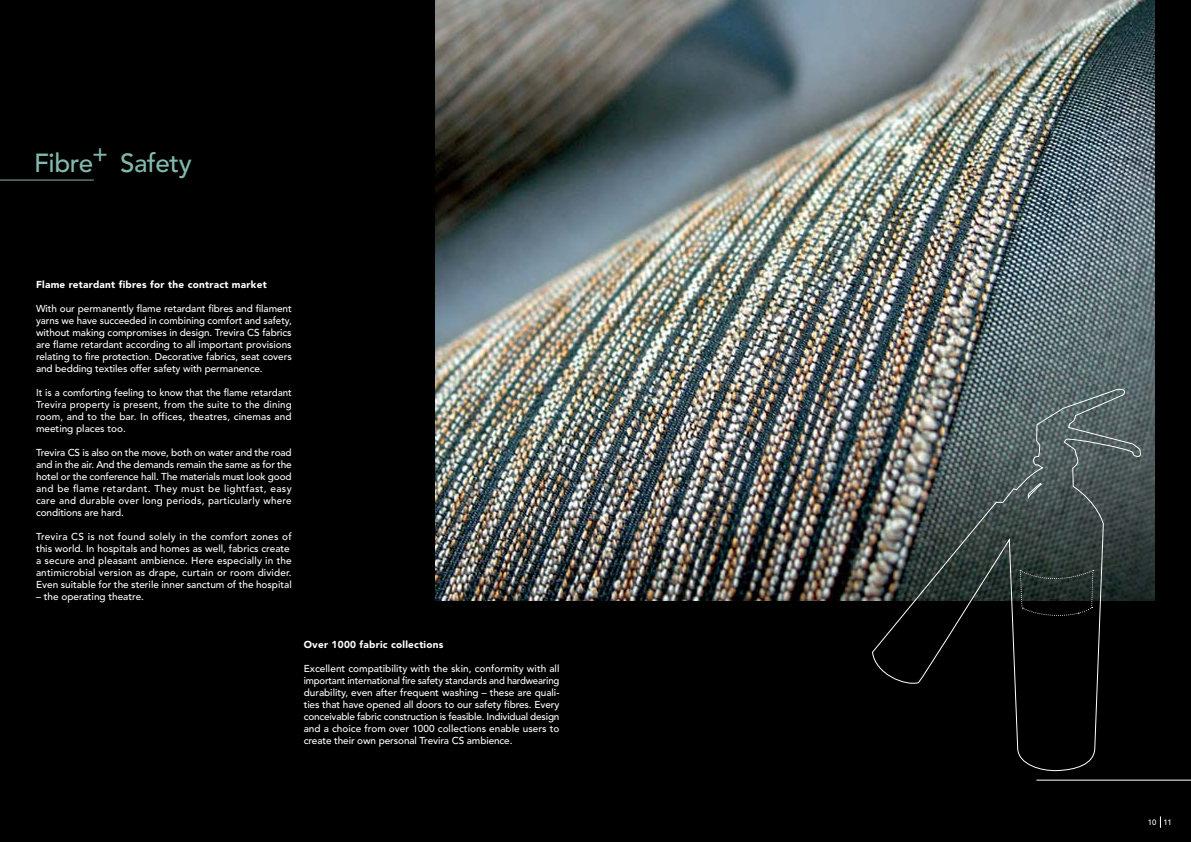
<style>
.page{position:relative;width:1191px;height:842px;background:#000}
.page>*{position:absolute;margin:0;border:0;box-sizing:border-box;transform-origin:0 0}
.t1{font:500 26px "Avenir LT Std";letter-spacing:-.015em;color:#82b9ae}
.t2{font:500 24px "Avenir LT Std";color:#82b9ae}
.t3{font:500 10px/12px "Avenir LT Std";color:#fff;text-align:justify}
.t4{font:900 10px "Avenir LT Std";letter-spacing:.025em;color:#fff}
.t5{font:500 7.7px "Avenir LT Std";color:#fff}
</style>
<div class="page">
<img style="left:435px;top:0;width:720px;height:600px">
<svg style="left:1160px;top:816px;width:1px;height:12px"></svg>
<hr style="left:1036px;top:780px;width:155px;height:1px;background:#fff">
<hr style="left:0;top:180px;width:94px;height:1px;background:#82b9ae">
<svg style="left:871px;top:388px;width:271px;height:384px"></svg>
<svg style="left:1019px;top:570px;width:74px;height:47px"></svg>
<h2 class="t2" style="left:92px;top:142px;width:17px">+</h2>
<h1 class="t1" style="left:34px;top:151px;width:159px">Fibre Safety</h1>
<p class="t4" style="left:36px;top:280px;width:232px">Flame retardant fibres for the contract market</p>
<p class="t3" style="left:36px;top:303px;width:257px">With our permanently flame retardant fibres and filament yarns we have succeeded in combining comfort and safety, without making compromises in design. Trevira CS fabrics are flame retardant according to all important provisions relating to fire protection. Decorative fabrics, seat covers and bedding textiles offer safety with permanence.</p>
<p class="t3" style="left:36px;top:387px;width:257px">It is a comforting feeling to know that the flame retardant Trevira property is present, from the suite to the dining room, and to the bar. In offices, theatres, cinemas and meeting places too.</p>
<p class="t3" style="left:36px;top:447px;width:257px">Trevira CS is also on the move, both on water and the road and in the air. And the demands remain the same as for the hotel or the conference hall. The materials must look good and be flame retardant. They must be lightfast, easy care and durable over long periods, particularly where conditions are hard.</p>
<p class="t3" style="left:36px;top:531px;width:257px;text-align:left">Trevira CS is not found solely in the comfort zones of this world. In hospitals and homes as well, fabrics create a secure and pleasant ambience. Here especially in the antimicrobial version as drape, curtain or room divider.<br>Even suitable for the sterile inner sanctum of the hospital</p>
<p class="t3" style="left:36px;top:591px;width:110px">– the operating theatre.</p>
<p class="t4" style="left:304px;top:640px;width:141px">Over 1000 fabric collections</p>
<p class="t3" style="left:304px;top:663px;width:257px">Excellent compatibility with the skin, conformity with all important international fire safety standards and hardwearing durability, even after frequent washing – these are quali&shy;ties that have opened all doors to our safety fibres. Every conceivable fabric construction is feasible. Individual design and a choice from over 1000 collections enable users to create their own personal Trevira CS ambience.</p>
<p class="t5" style="left:1147px;top:819px;width:26px">10 11</p>
</div>
